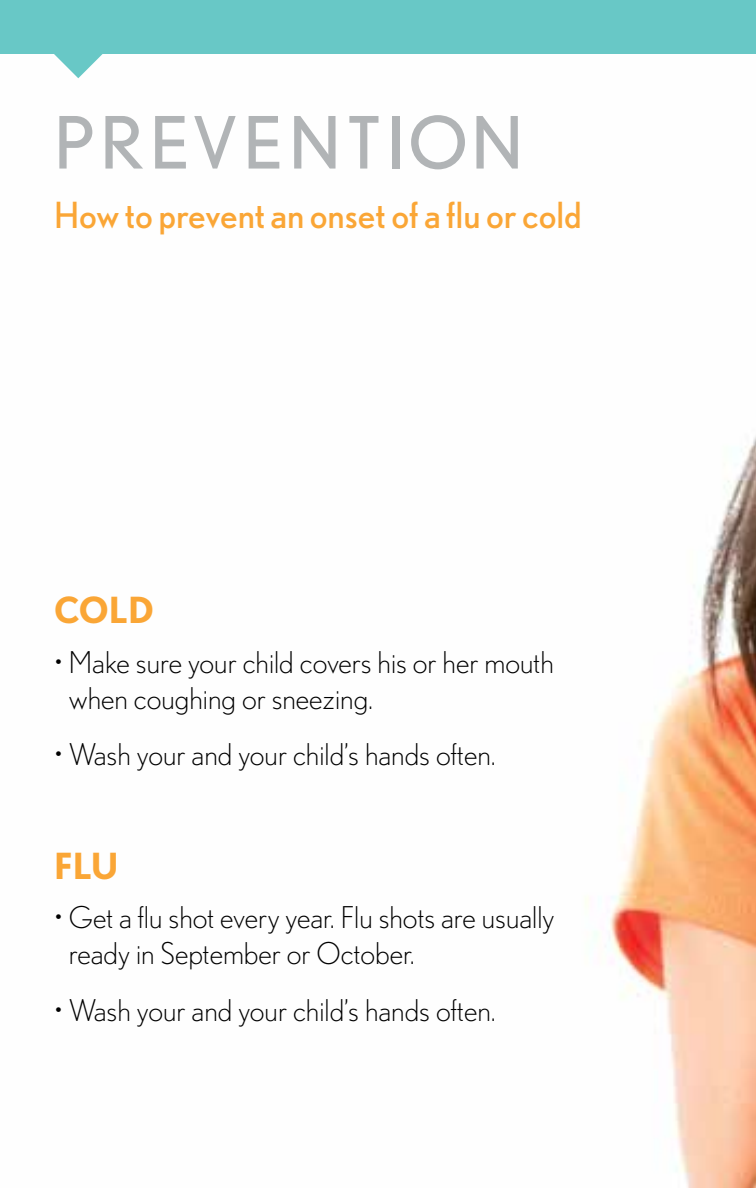
<style>
.page{position:relative;width:756px;height:1188px;background:#fff}
.page>*{position:absolute;margin:0;border:0;box-sizing:border-box;transform-origin:0 0}
.t1{font:72px "Nobel";letter-spacing:.08em;color:#b1b4b6}
.t2{font:36px "Nobel";color:#faa636}
.t3{font:700 36px "Nobel";color:#faa636}
.t4{font:300 30px/36px "Nobel";color:#000}
</style>
<div class="page">
<img style="left:78px;top:78px;width:678px;height:1110px">
<svg style="left:54px;top:54px;width:49px;height:24px"></svg>
<div style="left:0;top:0;width:755px;height:54px;background:#68c8c6"></div>
<hr style="left:755px;top:0;width:1px;height:54px;background:#68c8c6">
<h1 class="t1" style="left:54px;top:101px;width:471px">PREVENTION</h1>
<p class="t2" style="left:54px;top:194px;width:529px">How to prevent an onset of a flu or cold</p>
<p class="t3" style="left:54px;top:589px;width:101px">COLD</p>
<p class="t4" style="left:69px;top:644px;width:486px;text-indent:-15px">• Make sure your child covers his or her mouth when coughing or sneezing.</p>
<p class="t4" style="left:54px;top:736px;width:443px">• Wash your and your child’s hands often.</p>
<p class="t3" style="left:54px;top:844px;width:66px">FLU</p>
<p class="t4" style="left:69px;top:899px;width:487px;text-indent:-15px">• Get a flu shot every year. Flu shots are usually ready in September or October.</p>
<p class="t4" style="left:54px;top:992px;width:443px">• Wash your and your child’s hands often.</p>
</div>
